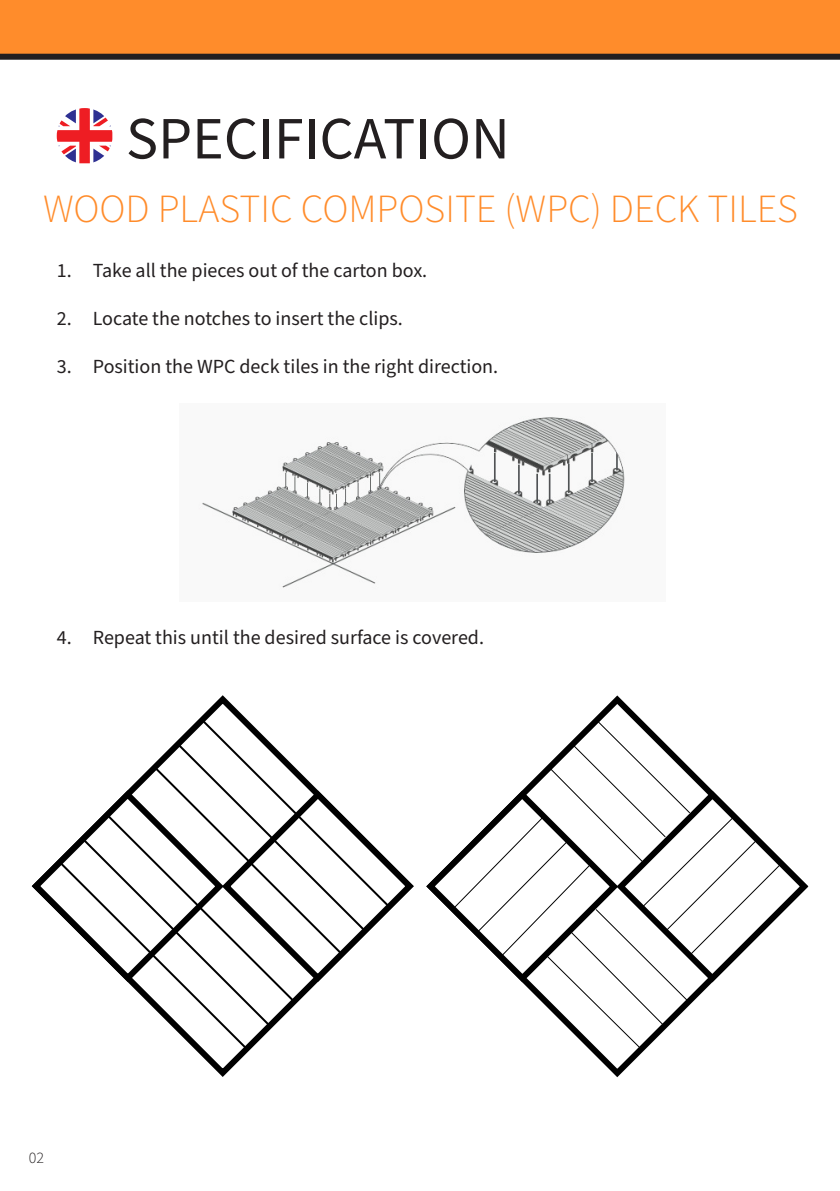
<style>
.page{position:relative;width:840px;height:1191px;background:#fff}
.page>*{position:absolute;margin:0;border:0;box-sizing:border-box;transform-origin:0 0}
.t1{font:60px "Source Sans Pro";color:#231f20}
.t2{font:300 40px "Source Sans Pro";color:#ff8c2b}
.t3{font:20px "Source Sans Pro";color:#231f20}
.t4{font:300 16px "Source Sans Pro";color:#231f20}
</style>
<div class="page">
<div style="left:0;top:0;width:839px;height:57px;background:#ff8c2b"></div>
<div style="left:0;top:54px;width:839px;height:6px;background:#231f20"></div>
<svg style="left:57px;top:108px;width:55px;height:55px"></svg>
<img style="left:202px;top:417px;width:423px;height:171px">
<div style="left:377px;top:549px;width:68px;height:30px;background:#f9f9f9"></div>
<svg style="left:197px;top:695px;width:51px;height:382px"></svg>
<svg style="left:31px;top:716px;width:378px;height:336px"></svg>
<svg style="left:591px;top:695px;width:53px;height:383px"></svg>
<svg style="left:426px;top:717px;width:383px;height:334px"></svg>
<p class="t1" style="left:126px;top:98px;width:385px">SPECIFICATION</p>
<p class="t2" style="left:43px;top:182px;width:756px">WOOD PLASTIC COMPOSITE (WPC) DECK TILES</p>
<p class="t3" style="left:57px;top:257px;width:371px">1. Take all the pieces out of the carton box.</p>
<p class="t3" style="left:57px;top:305px;width:347px">2. Locate the notches to insert the clips.</p>
<p class="t3" style="left:57px;top:353px;width:442px">3. Position the WPC deck tiles in the right direction.</p>
<p class="t3" style="left:57px;top:624px;width:428px">4. Repeat this until the desired surface is covered.</p>
<p class="t4" style="left:29px;top:1146px;width:17px">02</p>
</div>
